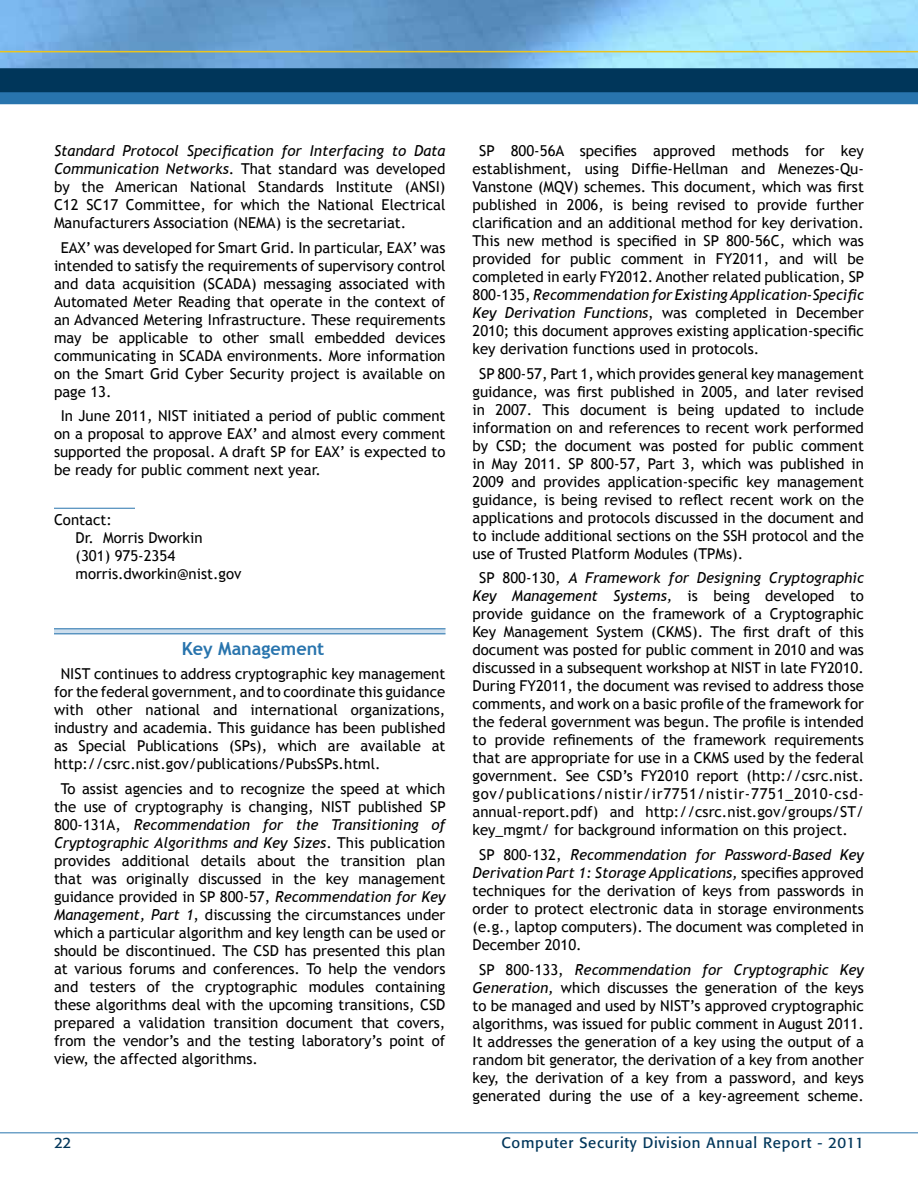
<style>
.page{position:relative;width:918px;height:1188px;background:#fff}
.page>*{position:absolute;margin:0;border:0;box-sizing:border-box;transform-origin:0 0}
.Centered_Headings{font:700 18px "Trebuchet MS";color:#2874ad}
.Main{font:15px/18px "Trebuchet MS";color:#000;text-align:justify}
.Contacts{font:15px/18px "Trebuchet MS";color:#000}
.t1{font:15px "Formata";letter-spacing:.05em;color:#00365a}
.s1{font-style:italic}
</style>
<div class="page">
<img style="left:0;top:0;width:918px;height:68px">
<div style="left:0;top:68px;width:918px;height:30px;background:#00365a"></div>
<div style="left:0;top:92px;width:918px;height:12px;background:#2874ad"></div>
<hr style="left:0;top:51px;width:918px;height:1px;background:#ebc41c">
<hr style="left:0;top:1132px;width:918px;height:1px;background:#2874ad">
<hr style="left:54px;top:508px;width:81px;height:1px;background:#2874ad">
<svg style="left:54px;top:629px;width:392px;height:4px;background:#c0d5e8"></svg>
<hr style="left:54px;top:628px;width:392px;height:1px;background:#2874ad">
<hr style="left:54px;top:633px;width:392px;height:1px;background:#2874ad">
<p class="Main" style="left:54px;top:142px;width:393px"><span class="s1">Standard Protocol Specification for Interfacing to Data Communication Networks</span>. That standard was developed by the American National Standards Institute (ANSI)<br>C12 SC17 Committee, for which the National Electrical Manufacturers Association (NEMA) is the secretariat.</p>
<p class="Main" style="left:54px;top:238px;width:393px;text-indent:7px">EAX’ was developed for Smart Grid. In particular, EAX’ was intended to satisfy the requirements of supervisory control and data acquisition (SCADA) messaging associated with Automated Meter Reading that operate in the context of an Advanced Metering Infrastructure. These requirements may be applicable to other small embedded devices communicating in SCADA environments. More information on the Smart Grid Cyber Security project is available on page 13.</p>
<p class="Main" style="left:54px;top:407px;width:393px;text-indent:7px">In June 2011, NIST initiated a period of public comment on a proposal to approve EAX’ and almost every comment supported the proposal. A draft SP for EAX’ is expected to be ready for public comment next year.</p>
<p class="Contacts" style="left:76px;top:511px;width:167px;text-indent:-22px">Contact:<br>Dr. Morris Dworkin<br>(301) 975-2354 morris.dworkin@nist.gov</p>
<p class="Centered_Headings" style="left:182px;top:637px;width:144px">Key Management</p>
<p class="Main" style="left:54px;top:665px;width:393px;text-indent:7px">NIST continues to address cryptographic key management for the federal government, and to coordinate this guidance with other national and international organizations, industry and academia. This guidance has been published as Special Publications (SPs), which are available at http://csrc.nist.gov/publications/PubsSPs.html.</p>
<p class="Main" style="left:54px;top:780px;width:393px;text-indent:7px">To assist agencies and to recognize the speed at which the use of cryptography is changing, NIST published SP 800-131A, <span class="s1">Recommendation for the Transitioning of Cryptographic Algorithms and Key Sizes</span>. This publication provides additional details about the transition plan that was originally discussed in the key management guidance provided in SP 800-57, <span class="s1">Recommendation for Key Management, Part 1</span>, discussing the circumstances under which a particular algorithm and key length can be used or should be discontinued. The CSD has presented this plan at various forums and conferences. To help the vendors and testers of the cryptographic modules containing these algorithms deal with the upcoming transitions, CSD prepared a validation transition document that covers, from the vendor’s and the testing laboratory’s point of view, the affected algorithms.</p>
<p class="Main" style="left:472px;top:142px;width:393px;text-indent:7px">SP 800-56A specifies approved methods for key establishment, using Diffie-Hellman and Menezes-Qu-Vanstone (MQV) schemes. This document, which was first published in 2006, is being revised to provide further clarification and an additional method for key derivation.<br>This new method is specified in SP 800-56C, which was provided for public comment in FY2011, and will be completed in early FY2012. Another related publication, SP 800-135, <span class="s1">Recommendation for Existing Application-Specific Key Derivation Functions</span>, was completed in December 2010; this document approves existing application-specific key derivation functions used in protocols.</p>
<p class="Main" style="left:472px;top:364px;width:393px;text-indent:7px">SP 800-57, Part 1, which provides general key management guidance, was first published in 2005, and later revised in 2007. This document is being updated to include information on and references to recent work performed by CSD; the document was posted for public comment in May 2011. SP 800-57, Part 3, which was published in 2009 and provides application-specific key management guidance, is being revised to reflect recent work on the applications and protocols discussed in the document and to include additional sections on the SSH protocol and the use of Trusted Platform Modules (TPMs).</p>
<p class="Main" style="left:472px;top:569px;width:393px;text-indent:7px">SP 800-130, <span class="s1">A Framework for Designing Cryptographic Key Management Systems,</span> is being developed to provide guidance on the framework of a Cryptographic Key Management System (CKMS). The first draft of this document was posted for public comment in 2010 and was discussed in a subsequent workshop at NIST in late FY2010.<br>During FY2011, the document was revised to address those comments, and work on a basic profile of the framework for the federal government was begun. The profile is intended to provide refinements of the framework requirements that are appropriate for use in a CKMS used by the federal government. See CSD’s FY2010 report (http://csrc.nist. gov/publications/nistir/ir7751/nistir-7751_2010-csd&shy;annual-report.pdf) and http://csrc.nist.gov/groups/ST/ key_mgmt/ for background information on this project.</p>
<p class="Main" style="left:472px;top:846px;width:393px;text-indent:7px">SP 800-132, <span class="s1">Recommendation for Password-Based Key Derivation Part 1: Storage Applications,</span> specifies approved techniques for the derivation of keys from passwords in order to protect electronic data in storage environments (e.g., laptop computers). The document was completed in December 2010.</p>
<p class="Main" style="left:472px;top:961px;width:393px;text-align:center">SP 800-133, <span class="s1">Recommendation for Cryptographic Key Generation,</span> which discusses the generation of the keys to be managed and used by NIST’s approved cryptographic algorithms, was issued for public comment in August 2011.<br>It addresses the generation of a key using the output of a random bit generator, the derivation of a key from another key, the derivation of a key from a password, and keys generated during the use of a key-agreement scheme.</p>
<p class="t1" style="left:54px;top:1134px;width:19px">22</p>
<p class="t1" style="left:501px;top:1134px;width:364px">Computer Security Division Annual Report - 2011</p>
</div>
